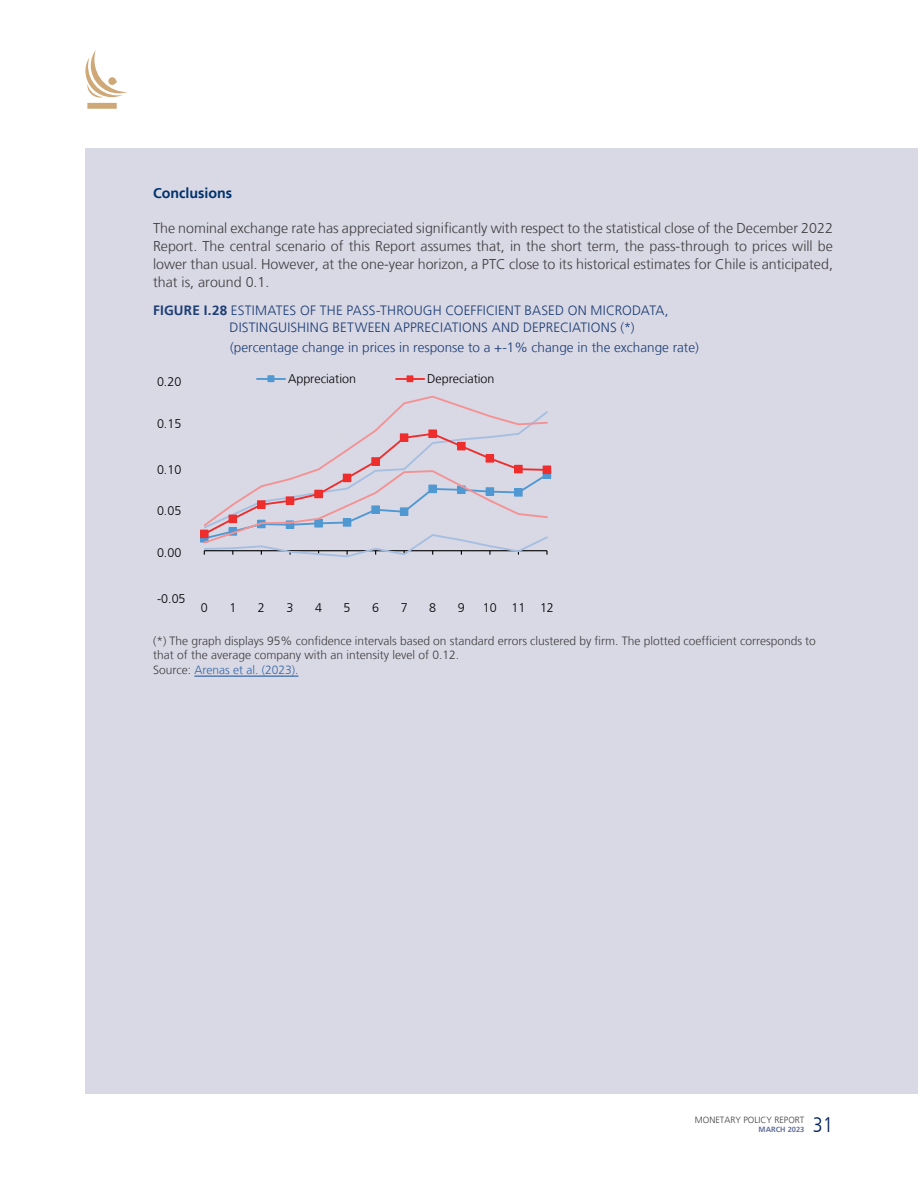
<style>
.page{position:relative;width:918px;height:1188px;background:#fff}
.page>*{position:absolute;margin:0;border:0;box-sizing:border-box;transform-origin:0 0}
.t1{font:300 condensed 21px "Frutiger LT";color:#00205b}
.Texto_recuadro{font:300 14.25px/18px "Frutiger LT";color:#3e3e3f;text-align:justify}
.Sub_titulo_recuadro{font:700 14.25px "Frutiger LT";color:#00336b}
.t2{font:300 13.5px/16.2px "Frutiger LT";color:#1c3e74}
.t3{font:300 12.6px "Frutiger LT";letter-spacing:-.005em;color:#000001}
.Notas_tabla_o_grafic{font:300 12px/14.4px "Frutiger LT";color:#3e3e3f}
.Notas_tabla_o_grafic-2{font:300 12px "Frutiger LT";color:#3667a4}
.t4{font:300 9px "Frutiger LT";color:#3e3e3f}
.t5{font:700 7.5px "Frutiger LT";color:#63709b}
.s1{font-weight:700}
.s2{color:#3e3e3f}
</style>
<div class="page">
<svg style="left:85px;top:50px;width:42px;height:59px"></svg>
<div style="left:86px;top:149px;width:832px;height:945px;background:#d9d8e5"></div>
<hr style="left:194px;top:676px;width:104px;height:1px;background:#3667a4">
<svg style="left:200px;top:465px;width:352px;height:93px"></svg>
<svg style="left:204px;top:395px;width:344px;height:133px"></svg>
<hr style="left:257px;top:378px;width:28px;height:2px;background:#4f98d2">
<div style="left:267px;top:375px;width:7px;height:7px;border:1px solid #4f98d2"></div>
<hr style="left:396px;top:378px;width:28px;height:2px;background:#ee2d2d">
<svg style="left:406px;top:375px;width:8px;height:8px"></svg>
<p class="Sub_titulo_recuadro" style="left:153px;top:185px;width:81px">Conclusions</p>
<p class="Texto_recuadro" style="left:153px;top:219px;width:681px">The nominal exchange rate has appreciated significantly with respect to the statistical close of the December 2022<br>Report. The central scenario of this Report assumes that, in the short term, the pass-through to prices will be lower than usual. However, at the one-year horizon, a PTC close to its historical estimates for Chile is anticipated, that is, around 0.1.</p>
<p class="t2" style="left:230px;top:303px;width:441px;text-indent:-77px"><span class="s1">FIGURE I.28</span> ESTIMATES OF THE PASS-THROUGH COEFFICIENT BASED ON MICRODATA,<br>DISTINGUISHING BETWEEN APPRECIATIONS AND DEPRECIATIONS (*)</p>
<p class="t3" style="left:157px;top:375px;width:26px">0.20</p>
<p class="t3" style="left:157px;top:417px;width:26px">0.15</p>
<p class="t3" style="left:157px;top:462px;width:26px">0.10</p>
<p class="t3" style="left:157px;top:504px;width:26px">0.05</p>
<p class="t3" style="left:157px;top:546px;width:26px">0.00</p>
<p class="t3" style="left:157px;top:591px;width:30px">-0.05</p>
<p class="t2" style="left:230px;top:339px;width:470px">(percentage change in prices in response to a +-1% change in the exchange rate)</p>
<p class="t3" style="left:288px;top:371px;width:69px">Appreciation</p>
<p class="t3" style="left:427px;top:371px;width:69px">Depreciation</p>
<p class="t3" style="left:201px;top:601px;width:8px">0</p>
<p class="t3" style="left:229px;top:601px;width:8px">1</p>
<p class="t3" style="left:258px;top:601px;width:8px">2</p>
<p class="t3" style="left:287px;top:601px;width:8px">3</p>
<p class="t3" style="left:315px;top:601px;width:8px">4</p>
<p class="t3" style="left:344px;top:601px;width:8px">5</p>
<p class="t3" style="left:372px;top:601px;width:8px">6</p>
<p class="t3" style="left:401px;top:601px;width:8px">7</p>
<p class="t3" style="left:429px;top:601px;width:8px">8</p>
<p class="t3" style="left:458px;top:601px;width:8px">9</p>
<p class="t3" style="left:483px;top:601px;width:72px">10 11 12</p>
<p class="Notas_tabla_o_grafic" style="left:153px;top:634px;width:664px">(*) The graph displays 95% confidence intervals based on standard errors clustered by firm. The plotted coefficient corresponds to that of the average company with an intensity level of 0.12.</p>
<p class="Notas_tabla_o_grafic-2" style="left:153px;top:663px;width:147px"><span class="s2">Source:</span> Arenas et al. (2023).</p>
<p class="t4" style="left:695px;top:1115px;width:111px">MONETARY POLICY REPORT</p>
<p class="t5" style="left:759px;top:1125px;width:47px">MARCH 2023</p>
<h1 class="t1" style="left:813px;top:1113px;width:22px">31</h1>
</div>
